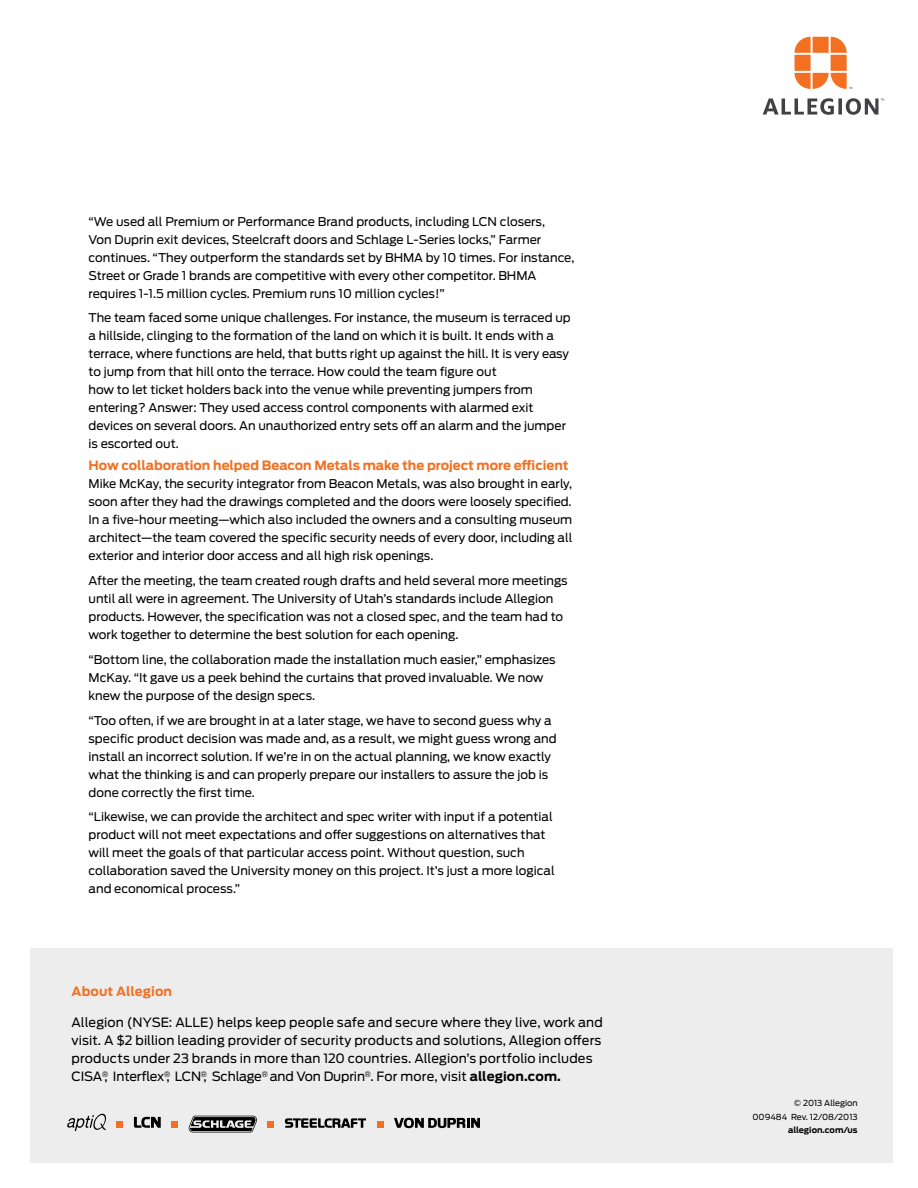
<style>
.page{position:relative;width:918px;height:1188px;background:#fff}
.page>*{position:absolute;margin:0;border:0;box-sizing:border-box;transform-origin:0 0}
.t1{font:12.75px/18px "Antenna";letter-spacing:.01em;color:#000}
.t2{font:700 12.75px "Antenna";color:#f36f21}
.t3{font:12px/18px "Antenna";color:#000}
.t4{font:8.25px/13.5px "Antenna";color:#000;text-align:right}
.t5{font:700 8.25px "Antenna";color:#000}
.s1{font-weight:700}
</style>
<div class="page">
<svg style="left:795px;top:37px;width:57px;height:52px"></svg>
<svg style="left:763px;top:98px;width:121px;height:17px"></svg>
<div style="left:31px;top:948px;width:862px;height:214px;background:#ededee"></div>
<svg style="left:134px;top:1117px;width:27px;height:11px"></svg>
<div style="left:116px;top:1121px;width:7px;height:7px;background:#f36f21"></div>
<div style="left:171px;top:1121px;width:7px;height:7px;background:#f36f21"></div>
<svg style="left:394px;top:1118px;width:86px;height:10px"></svg>
<svg style="left:188px;top:1116px;width:69px;height:16px"></svg>
<svg style="left:67px;top:1113px;width:39px;height:18px"></svg>
<svg style="left:285px;top:1118px;width:81px;height:10px"></svg>
<div style="left:267px;top:1121px;width:7px;height:7px;background:#f36f21"></div>
<div style="left:377px;top:1121px;width:6px;height:7px;background:#f36f21"></div>
<p class="t3" style="left:89px;top:212px;width:487px">“We used all Premium or Performance Brand products, including LCN closers,<br>Von Duprin exit devices, Steelcraft doors and Schlage L-Series locks,” Farmer continues. “They outperform the standards set by BHMA by 10 times. For instance, Street or Grade 1 brands are competitive with every other competitor. BHMA requires 1-1.5 million cycles. Premium runs 10 million cycles!”</p>
<p class="t3" style="left:89px;top:309px;width:484px">The team faced some unique challenges. For instance, the museum is terraced up a hillside, clinging to the formation of the land on which it is built. It ends with a terrace, where functions are held, that butts right up against the hill. It is very easy to jump from that hill onto the terrace. How could the team figure out<br>how to let ticket holders back into the venue while preventing jumpers from entering? Answer: They used access control components with alarmed exit devices on several doors. An unauthorized entry sets off an alarm and the jumper is escorted out.</p>
<p class="t2" style="left:89px;top:458px;width:482px">How collaboration helped Beacon Metals make the project more efficient</p>
<p class="t3" style="left:89px;top:475px;width:485px;text-align:justify">Mike McKay, the security integrator from Beacon Metals, was also brought in early, soon after they had the drawings completed and the doors were loosely specified.<br>In a five-hour meeting—which also included the owners and a consulting museum architect—the team covered the specific security needs of every door, including all exterior and interior door access and all high risk openings.</p>
<p class="t3" style="left:89px;top:572px;width:481px">After the meeting, the team created rough drafts and held several more meetings until all were in agreement. The University of Utah’s standards include Allegion products. However, the specification was not a closed spec, and the team had to work together to determine the best solution for each opening.</p>
<p class="t3" style="left:89px;top:651px;width:469px">“Bottom line, the collaboration made the installation much easier,” emphasizes<br>McKay. “It gave us a peek behind the curtains that proved invaluable. We now knew the purpose of the design specs.</p>
<p class="t3" style="left:89px;top:711px;width:470px">“Too often, if we are brought in at a later stage, we have to second guess why a specific product decision was made and, as a result, we might guess wrong and install an incorrect solution. If we’re in on the actual planning, we know exactly what the thinking is and can properly prepare our installers to assure the job is done correctly the first time.</p>
<p class="t3" style="left:89px;top:808px;width:468px">“Likewise, we can provide the architect and spec writer with input if a potential product will not meet expectations and offer suggestions on alternatives that will meet the goals of that particular access point. Without question, such collaboration saved the University money on this project. It’s just a more logical and economical process.”</p>
<p class="t2" style="left:72px;top:983px;width:102px">About Allegion</p>
<p class="t1" style="left:72px;top:1014px;width:533px">Allegion (NYSE: ALLE) helps keep people safe and secure where they live, work and visit. A $2 billion leading provider of security products and solutions, Allegion offers products under 23 brands in more than 120 countries. Allegion’s portfolio includes CISA<sup>®</sup>, Interflex<sup>®</sup>, LCN<sup>®</sup>, Schlage<sup>®</sup> and Von Duprin<sup>®</sup> . For more, visit <span class="s1">allegion.com.</span></p>
<p class="t4" style="left:753px;top:1097px;width:107px">© 2013 Allegion<br>009484 Rev. 12/08/2013</p>
<p class="t5" style="left:788px;top:1125px;width:71px">allegion.com/us</p>
</div>
